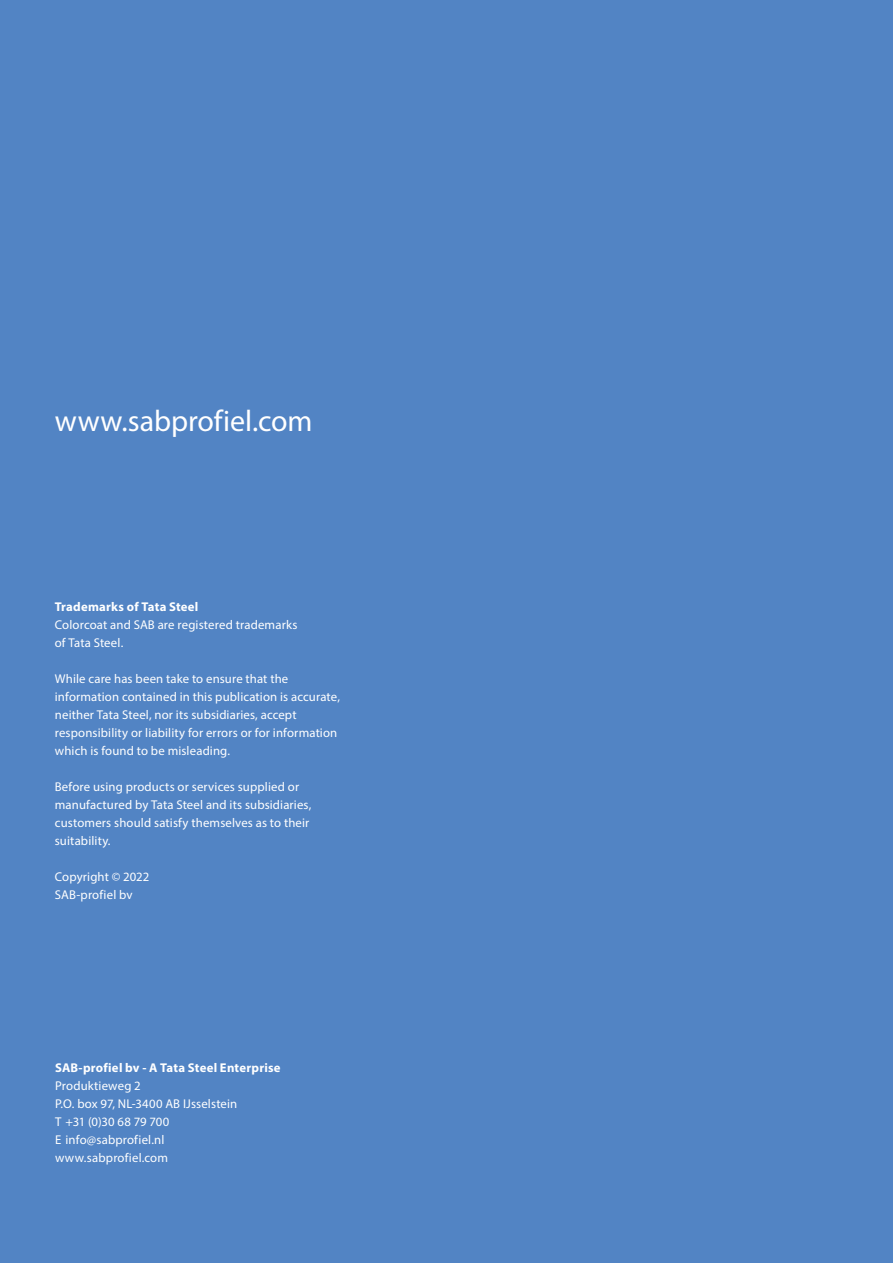
<style>
.page{position:relative;width:893px;height:1263px;background:#5284c4}
.page>*{position:absolute;margin:0;border:0;box-sizing:border-box;transform-origin:0 0}
.t1{font:30px "Myriad Pro";letter-spacing:-.005em;color:#fff}
.t2{font:12.75px/18px "Myriad Pro";letter-spacing:.01em;color:#fff}
.t3{font:700 12.75px "Myriad Pro";letter-spacing:.015em;color:#fff}
</style>
<div class="page">
<h1 class="t1" style="left:55px;top:402px;width:259px">www.sabprofiel.com</h1>
<p class="t3" style="left:55px;top:598px;width:145px">Trademarks of Tata Steel</p>
<p class="t2" style="left:55px;top:615px;width:244px">Colorcoat and SAB are registered trademarks of Tata Steel.</p>
<p class="t2" style="left:55px;top:669px;width:287px">While care has been take to ensure that the information contained in this publication is accurate, neither Tata Steel, nor its subsidiaries, accept responsibility or liability for errors or for information which is found to be misleading.</p>
<p class="t2" style="left:55px;top:777px;width:258px">Before using products or services supplied or manufactured by Tata Steel and its subsidiaries, customers should satisfy themselves as to their suitability.</p>
<p class="t2" style="left:55px;top:867px;width:96px">Copyright © 2022<br>SAB-profiel bv</p>
<p class="t3" style="left:55px;top:1059px;width:227px">SAB-profiel bv - A Tata Steel Enterprise</p>
<p class="t2" style="left:55px;top:1076px;width:184px">Produktieweg 2<br>P.O. box 97, NL-3400 AB IJsselstein<br>T +31 (0)30 68 79 700<br>E info@sabprofiel.nl www.sabprofiel.com</p>
</div>
